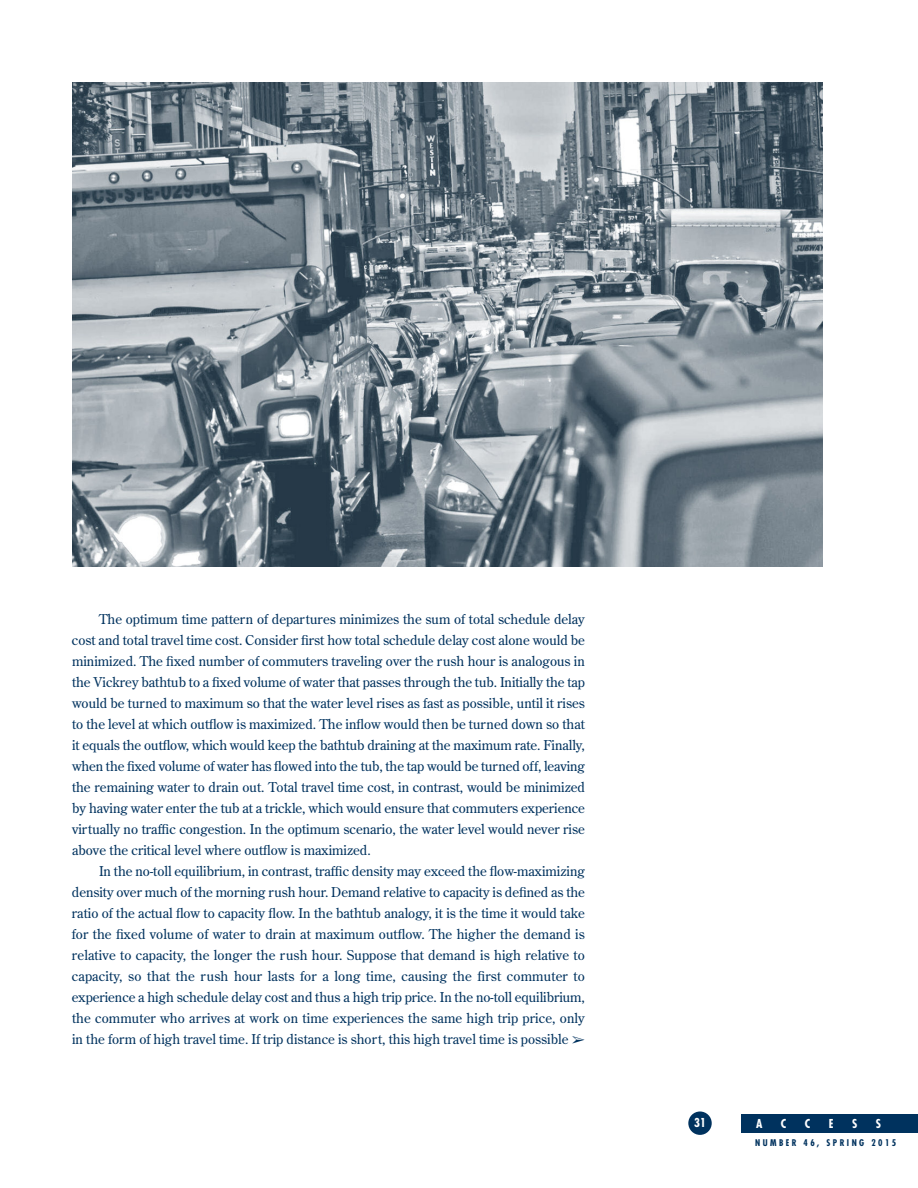
<style>
.page{position:relative;width:918px;height:1188px;background:#fff}
.page>*{position:absolute;margin:0;border:0;box-sizing:border-box;transform-origin:0 0}
.t1{font:13.5px/21px "Century Old Style";color:#00325e;text-align:justify}
.t2{font:700 condensed 12px "Futura";color:#fff}
.t3{font:700 condensed 9px "Futura";letter-spacing:.27em;color:#00325e}
</style>
<div class="page">
<div style="left:688px;top:1112px;width:24px;height:23px;background:#00325e;border-radius:50%"></div>
<div style="left:741px;top:1114px;width:177px;height:19px;background:#00325e"></div>
<img style="left:72px;top:82px;width:751px;height:485px">
<p class="t1" style="left:72px;top:609px;width:515px;text-indent:27px">The optimum time pattern of departures minimizes the sum of total schedule delay cost and total travel time cost. Consider first how total schedule delay cost alone would be minimized. The fixed number of commuters traveling over the rush hour is analogous in the Vickrey bathtub to a fixed volume of water that passes through the tub. Initially the tap would be turned to maximum so that the water level rises as fast as possible, until it rises to the level at which outflow is maximized. The inflow would then be turned down so that it equals the outflow, which would keep the bathtub draining at the maximum rate. Finally, when the fixed volume of water has flowed into the tub, the tap would be turned off, leaving the remaining water to drain out. Total travel time cost, in contrast, would be minimized by having water enter the tub at a trickle, which would ensure that commuters experience virtually no traffic congestion. In the optimum scenario, the water level would never rise above the critical level where outflow is maximized.</p>
<p class="t1" style="left:72px;top:861px;width:515px;text-indent:27px">In the no-toll equilibrium, in contrast, traffic density may exceed the flow-maximizing density over much of the morning rush hour. Demand relative to capacity is defined as the ratio of the actual flow to capacity flow. In the bathtub analogy, it is the time it would take for the fixed volume of water to drain at maximum outflow. The higher the demand is relative to capacity, the longer the rush hour. Suppose that demand is high relative to capacity, so that the rush hour lasts for a long time, causing the first commuter to experience a high schedule delay cost and thus a high trip price. In the no-toll equilibrium, the commuter who arrives at work on time experiences the same high trip price, only in the form of high travel time. If trip distance is short, this high travel time is possible ➢</p>
<p class="t2" style="left:694px;top:1117px;width:13px">31</p>
<p class="t2" style="left:756px;top:1119px;width:8px">A</p>
<p class="t2" style="left:781px;top:1119px;width:7px">C</p>
<p class="t2" style="left:805px;top:1119px;width:7px">C</p>
<p class="t2" style="left:829px;top:1119px;width:6px">E</p>
<p class="t2" style="left:852px;top:1119px;width:7px">S</p>
<p class="t2" style="left:876px;top:1119px;width:7px">S</p>
<p class="t3" style="left:755px;top:1139px;width:143px">NUMBER 46, SPRING 2015</p>
</div>
